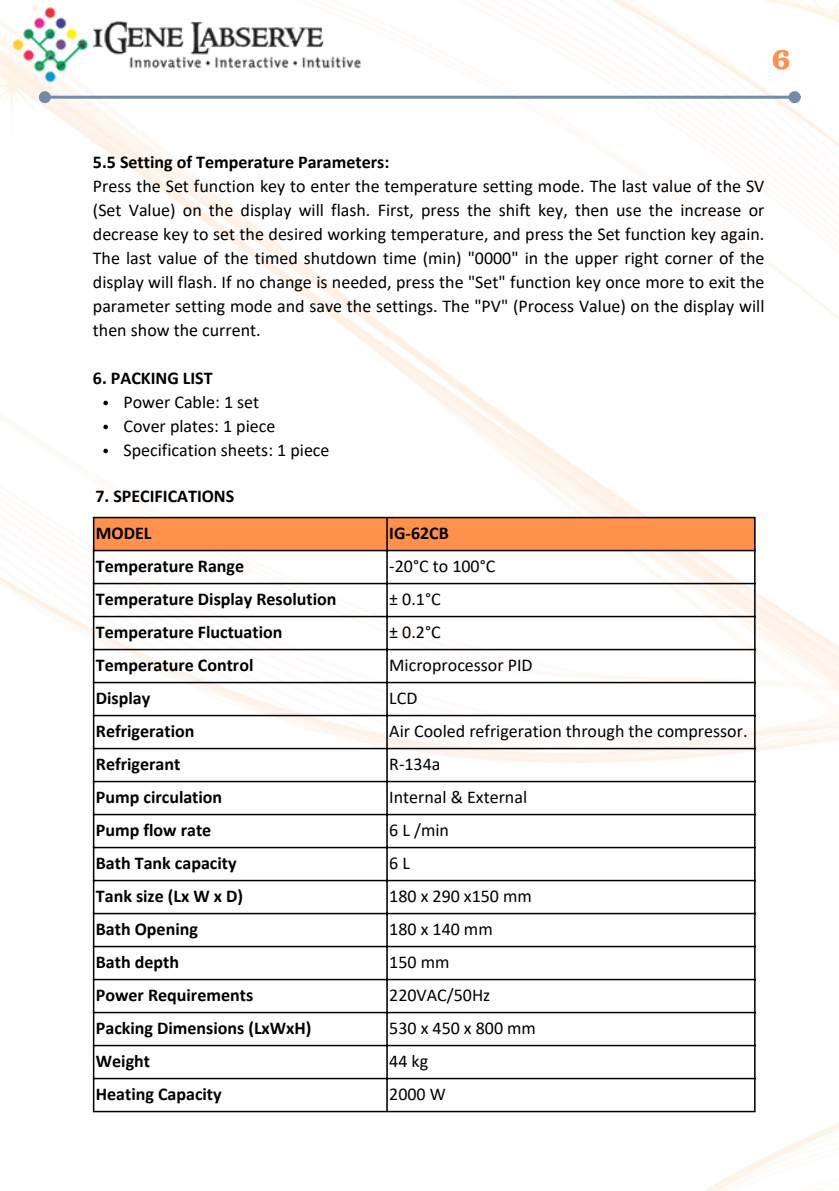
<style>
.page{position:relative;width:839px;height:1191px;background:#fff}
.page>*{position:absolute;margin:0;border:0;box-sizing:border-box;transform-origin:0 0}
.t1{font:700 30.8px "Clarendon URW";color:#ff914d}
.t2{font:18px/24px "Calibri";color:#000;text-align:justify}
.t3{font:700 18px "Calibri";color:#000}
</style>
<div class="page">
<img style="left:0;top:0;width:838px;height:1191px">
<img style="left:13px;top:6px;width:349px;height:78px">
<hr style="left:50px;top:96px;width:739px;height:3px;background:#718bab">
<div style="left:40px;top:93px;width:9px;height:9px;background:#718bab;border-radius:50%"></div>
<div style="left:39px;top:91px;width:12px;height:12px;border:3px solid #718bab;border-radius:50%"></div>
<div style="left:790px;top:93px;width:9px;height:9px;background:#718bab;border-radius:50%"></div>
<div style="left:788px;top:91px;width:12px;height:12px;border:3px solid #718bab;border-radius:50%"></div>
<div style="left:94px;top:518px;width:660px;height:32px;background:#ff914d"></div>
<hr style="left:93px;top:518px;width:1px;height:593px;background:#000">
<hr style="left:386px;top:518px;width:2px;height:593px;background:#000">
<hr style="left:754px;top:518px;width:1px;height:593px;background:#000">
<hr style="left:93px;top:517px;width:662px;height:1px;background:#000">
<hr style="left:93px;top:550px;width:662px;height:1px;background:#000">
<hr style="left:93px;top:583px;width:662px;height:1px;background:#000">
<hr style="left:93px;top:616px;width:662px;height:1px;background:#000">
<hr style="left:93px;top:649px;width:662px;height:1px;background:#000">
<hr style="left:93px;top:682px;width:662px;height:1px;background:#000">
<hr style="left:93px;top:715px;width:662px;height:1px;background:#000">
<hr style="left:93px;top:748px;width:662px;height:1px;background:#000">
<hr style="left:93px;top:781px;width:662px;height:1px;background:#000">
<hr style="left:93px;top:814px;width:662px;height:1px;background:#000">
<hr style="left:93px;top:847px;width:662px;height:1px;background:#000">
<hr style="left:93px;top:880px;width:662px;height:1px;background:#000">
<hr style="left:93px;top:913px;width:662px;height:1px;background:#000">
<hr style="left:93px;top:946px;width:662px;height:1px;background:#000">
<hr style="left:93px;top:979px;width:662px;height:1px;background:#000">
<hr style="left:93px;top:1012px;width:662px;height:1px;background:#000">
<hr style="left:93px;top:1045px;width:662px;height:1px;background:#000">
<hr style="left:93px;top:1078px;width:662px;height:1px;background:#000">
<hr style="left:93px;top:1111px;width:662px;height:1px;background:#000">
<svg style="left:103px;top:401px;width:5px;height:4px"></svg>
<svg style="left:103px;top:425px;width:5px;height:4px"></svg>
<svg style="left:103px;top:449px;width:5px;height:4px"></svg>
<p class="t1" style="left:771px;top:49px;width:21px">6</p>
<p class="t3" style="left:93px;top:155px;width:298px">5.5 Setting of Temperature Parameters:</p>
<p class="t2" style="left:93px;top:176px;width:673px">Press the Set function key to enter the temperature setting mode. The last value of the SV (Set Value) on the display will flash. First, press the shift key, then use the increase or decrease key to set the desired working temperature, and press the Set function key again.<br>The last value of the timed shutdown time (min) "0000" in the upper right corner of the display will flash. If no change is needed, press the "Set" function key once more to exit the parameter setting mode and save the settings. The "PV" (Process Value) on the display will then show the current.</p>
<p class="t3" style="left:93px;top:371px;width:121px">6. PACKING LIST</p>
<p class="t2" style="left:123px;top:392px;width:137px">Power Cable: 1 set</p>
<p class="t2" style="left:123px;top:416px;width:153px">Cover plates: 1 piece</p>
<p class="t2" style="left:123px;top:440px;width:207px">Specification sheets: 1 piece</p>
<p class="t3" style="left:95px;top:489px;width:140px">7. SPECIFICATIONS</p>
<p class="t3" style="left:96px;top:526px;width:57px">MODEL</p>
<p class="t3" style="left:389px;top:526px;width:61px">IG-62CB</p>
<p class="t3" style="left:96px;top:559px;width:150px">Temperature Range</p>
<p class="t2" style="left:389px;top:556px;width:108px">-20°C to 100°C</p>
<p class="t3" style="left:96px;top:592px;width:242px">Temperature Display Resolution</p>
<p class="t2" style="left:389px;top:589px;width:53px">± 0.1°C</p>
<p class="t3" style="left:96px;top:625px;width:188px">Temperature Fluctuation</p>
<h1 class="t2" style="left:389px;top:622px;width:53px">± 0.2°C</h1>
<p class="t3" style="left:96px;top:658px;width:159px">Temperature Control</p>
<p class="t2" style="left:389px;top:655px;width:145px">Microprocessor PID</p>
<p class="t3" style="left:96px;top:691px;width:56px">Display</p>
<h1 class="t2" style="left:389px;top:688px;width:30px">LCD</h1>
<p class="t3" style="left:96px;top:724px;width:100px">Refrigeration</p>
<p class="t2" style="left:389px;top:721px;width:360px">Air Cooled refrigeration through the compressor.</p>
<p class="t3" style="left:96px;top:757px;width:86px">Refrigerant</p>
<p class="t2" style="left:389px;top:754px;width:53px">R-134a</p>
<p class="t3" style="left:96px;top:790px;width:128px">Pump circulation</p>
<p class="t2" style="left:389px;top:787px;width:139px">Internal &amp; External</p>
<p class="t3" style="left:96px;top:823px;width:117px">Pump flow rate</p>
<p class="t2" style="left:389px;top:820px;width:61px">6 L /min</p>
<p class="t3" style="left:96px;top:856px;width:142px">Bath Tank capacity</p>
<p class="t2" style="left:389px;top:853px;width:22px">6 L</p>
<p class="t3" style="left:96px;top:889px;width:149px">Tank size (Lx W x D)</p>
<p class="t2" style="left:389px;top:886px;width:144px">180 x 290 x150 mm</p>
<p class="t3" style="left:96px;top:922px;width:104px">Bath Opening</p>
<p class="t2" style="left:389px;top:919px;width:105px">180 x 140 mm</p>
<p class="t3" style="left:96px;top:955px;width:85px">Bath depth</p>
<p class="t2" style="left:389px;top:952px;width:62px">150 mm</p>
<p class="t3" style="left:96px;top:988px;width:159px">Power Requirements</p>
<p class="t2" style="left:389px;top:985px;width:103px">220VAC/50Hz</p>
<p class="t3" style="left:96px;top:1021px;width:217px">Packing Dimensions (LxWxH)</p>
<p class="t2" style="left:389px;top:1018px;width:148px">530 x 450 x 800 mm</p>
<p class="t3" style="left:96px;top:1054px;width:56px">Weight</p>
<p class="t2" style="left:389px;top:1051px;width:40px">44 kg</p>
<p class="t3" style="left:96px;top:1087px;width:127px">Heating Capacity</p>
<p class="t2" style="left:389px;top:1084px;width:58px">2000 W</p>
</div>
